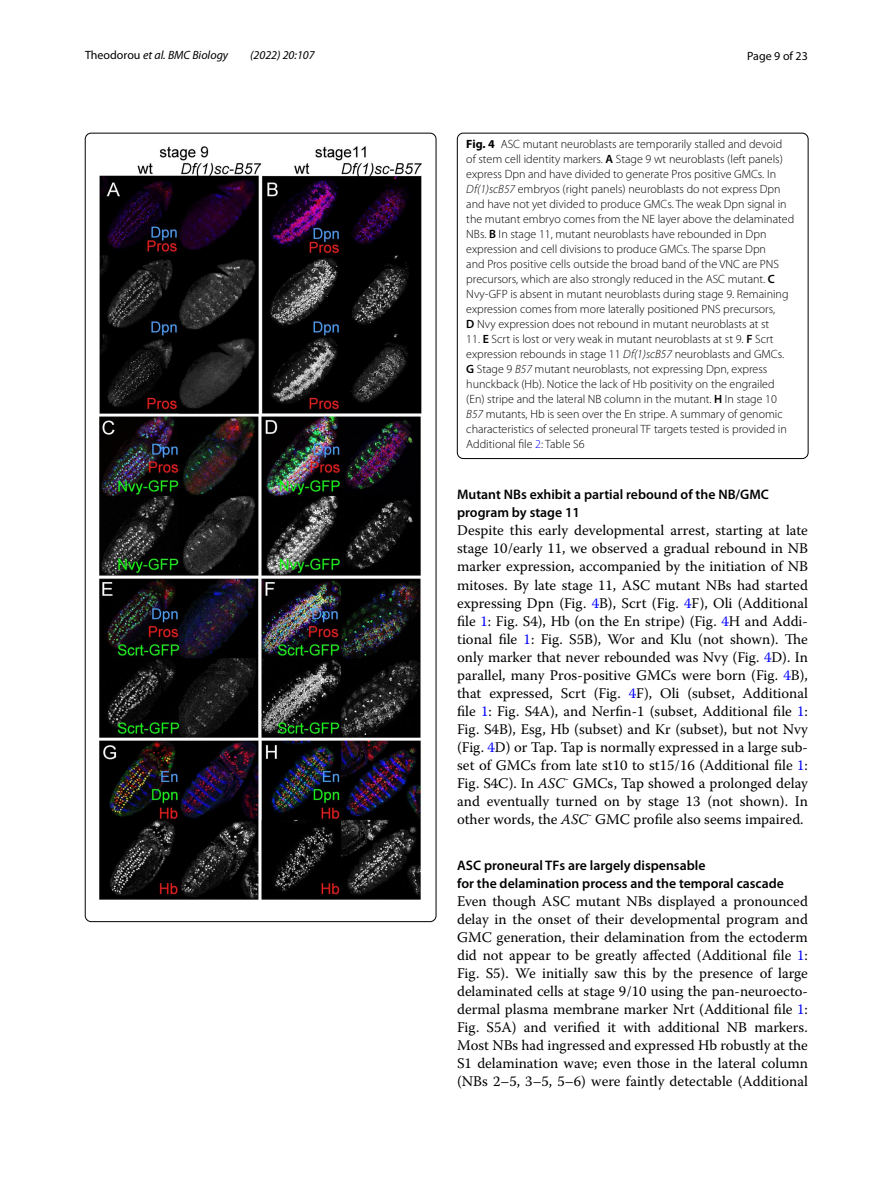
<style>
.page{position:relative;width:893px;height:1187px;background:#fff}
.page>*{position:absolute;margin:0;border:0;box-sizing:border-box;transform-origin:0 0}
.t1{font:14.7px/18px "Warnock Pro";color:#000;text-align:justify}
.t2{font:600 13.8px/18px "Myriad Pro";color:#000}
.t3{font:300 12px/15px "Myriad Pro";color:#000}
.t4{font:italic 12px "Myriad Pro";color:#000}
.t5{font:12px "Myriad Pro";color:#000}
.s1{font-style:normal}
.s2{font-weight:700}
.s3{font-weight:600}
.s4{font-style:italic}
.s5{color:#00f}
</style>
<div class="page">
<img style="left:100px;top:147px;width:322px;height:752px">
<div style="left:457px;top:133px;width:351px;height:325px;border:1px solid #000;border-radius:6px"></div>
<p class="t4" style="left:85px;top:48px;width:145px"><span class="s1">Theodorou</span> et al. BMC Biology</p>
<p class="t4" style="left:250px;top:48px;width:66px">(2022) 20:107</p>
<p class="t5" style="left:747px;top:48px;width:62px">Page 9 of 23</p>
<p class="t3" style="left:466px;top:137px;width:329px"><span class="s2">Fig. 4</span> ASC mutant neuroblasts are temporarily stalled and devoid of stem cell identity markers. <span class="s3">A</span> Stage 9 wt neuroblasts (left panels) express Dpn and have divided to generate Pros positive GMCs. In <span class="s4">Df(1)scB57</span> embryos (right panels) neuroblasts do not express Dpn and have not yet divided to produce GMCs. The weak Dpn signal in the mutant embryo comes from the NE layer above the delaminated NBs. <span class="s3">B</span> In stage 11, mutant neuroblasts have rebounded in Dpn expression and cell divisions to produce GMCs. The sparse Dpn<br>and Pros positive cells outside the broad band of the VNC are PNS precursors, which are also strongly reduced in the ASC mutant. <span class="s3">C </span>Nvy-GFP is absent in mutant neuroblasts during stage 9. Remaining expression comes from more laterally positioned PNS precursors,<br><span class="s3">D</span> Nvy expression does not rebound in mutant neuroblasts at st</p>
<p class="t3" style="left:466px;top:332px;width:322px">11. <span class="s3">E</span> Scrt is lost or very weak in mutant neuroblasts at st 9. <span class="s3">F</span> Scrt expression rebounds in stage 11 <span class="s4">Df(1)scB57</span> neuroblasts and GMCs.<br><span class="s3">G</span> Stage 9 <span class="s4">B57</span> mutant neuroblasts, not expressing Dpn, express hunckback (Hb). Notice the lack of Hb positivity on the engrailed (En) stripe and the lateral NB column in the mutant. <span class="s3">H</span> In stage 10<br><span class="s4">B57</span> mutants, Hb is seen over the En stripe. A summary of genomic characteristics of selected proneural TF targets tested is provided in Additional file <span class="s5">2</span>: Table S6</p>
<p class="t2" style="left:457px;top:485px;width:313px">Mutant NBs exhibit a partial rebound of the NB/GMC program by stage 11</p>
<p class="t1" style="left:457px;top:521px;width:352px">Despite this early developmental arrest, starting at late stage 10/early 11, we observed a gradual rebound in NB marker expression, accompanied by the initiation of NB mitoses. By late stage 11, ASC mutant NBs had started expressing Dpn (Fig. <span class="s5">4</span>B), Scrt (Fig. <span class="s5">4</span>F), Oli (Additional file <span class="s5">1</span>: Fig. S4), Hb (on the En stripe) (Fig. <span class="s5">4</span>H and Addi&shy;tional file <span class="s5">1</span>: Fig. S5B), Wor and Klu (not shown). The only marker that never rebounded was Nvy (Fig. <span class="s5">4</span>D). In parallel, many Pros-positive GMCs were born (Fig. <span class="s5">4</span>B), that expressed, Scrt (Fig. <span class="s5">4</span>F), Oli (subset, Additional file <span class="s5">1</span>: Fig. S4A), and Nerfin-1 (subset, Additional file <span class="s5">1</span>:<br>Fig. S4B), Esg, Hb (subset) and Kr (subset), but not Nvy (Fig. <span class="s5">4</span>D) or Tap. Tap is normally expressed in a large sub&shy;set of GMCs from late st10 to st15/16 (Additional file <span class="s5">1</span>:<br>Fig. S4C). In <span class="s4">ASC</span><sup>-</sup> GMCs, Tap showed a prolonged delay and eventually turned on by stage 13 (not shown). In other words, the <span class="s4">ASC</span><sup>-</sup> GMC profile also seems impaired.</p>
<p class="t2" style="left:457px;top:855px;width:328px">ASC proneural TFs are largely dispensable<br>for the delamination process and the temporal cascade</p>
<p class="t1" style="left:457px;top:891px;width:352px">Even though ASC mutant NBs displayed a pronounced delay in the onset of their developmental program and GMC generation, their delamination from the ectoderm did not appear to be greatly affected (Additional file <span class="s5">1</span>:<br>Fig. S5). We initially saw this by the presence of large delaminated cells at stage 9/10 using the pan-neuroecto&shy;dermal plasma membrane marker Nrt (Additional file <span class="s5">1</span>:<br>Fig. S5A) and verified it with additional NB markers.<br>Most NBs had ingressed and expressed Hb robustly at the S1 delamination wave; even those in the lateral column (NBs 2–5, 3–5, 5–6) were faintly detectable (Additional</p>
</div>
